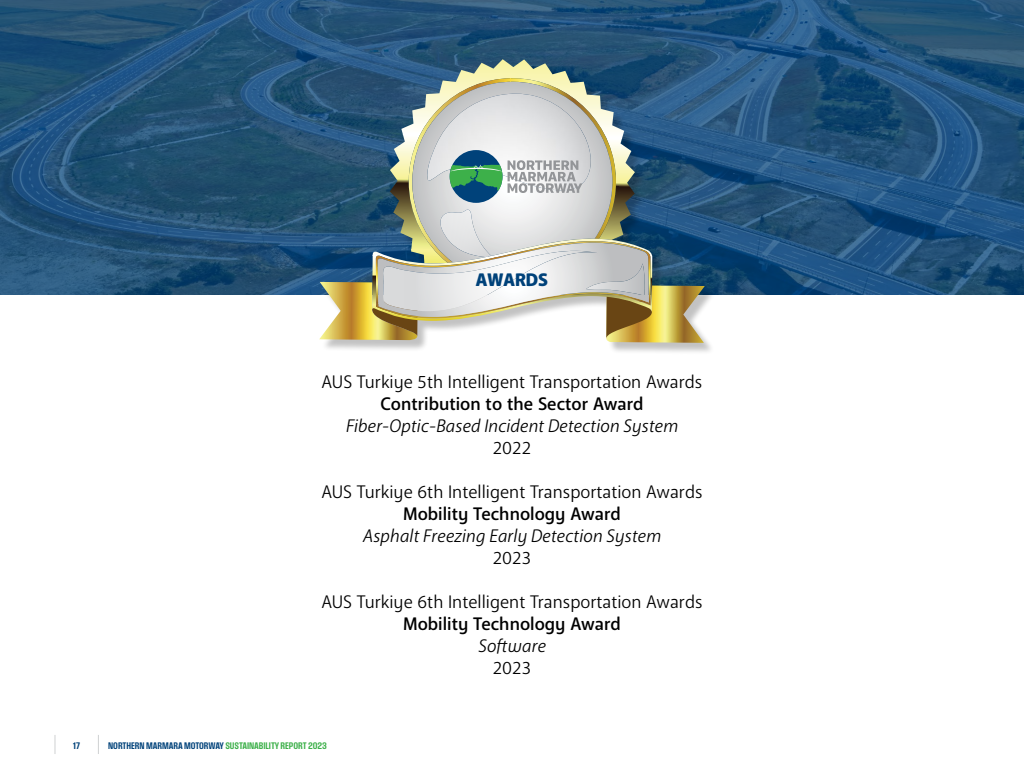
<style>
.page{position:relative;width:1024px;height:768px;background:#fff}
.page>*{position:absolute;margin:0;border:0;box-sizing:border-box;transform-origin:0 0}
.t1{font:18px "Anago";color:#000}
.t2{font:italic 18px "Anago";color:#000}
.t3{font:500 18px "Anago";color:#000}
.t4{font:900 18px "Anago";color:#00427a}
.t5{font:10px "Field Gothic No.44 Demi Cond";letter-spacing:-.005em;color:#3db04a}
.t6{font:10px "Field Gothic No.44 Demi Cond";color:#00427a}
.s1{color:#00427a}
</style>
<div class="page">
<svg style="left:98px;top:735px;width:1px;height:19px"></svg>
<svg style="left:54px;top:735px;width:1px;height:19px"></svg>
<img style="left:0;top:0;width:1024px;height:295px">
<div style="left:322px;top:61px;width:394px;height:294px;background:#000;opacity:.24"></div>
<svg style="left:390px;top:59px;width:245px;height:180px;background:#59757c"></svg>
<svg style="left:409px;top:78px;width:207px;height:161px;background:#98a386"></svg>
<svg style="left:412px;top:82px;width:201px;height:157px;background:#caccc3"></svg>
<img style="left:425px;top:94px;width:167px;height:96px">
<img style="left:439px;top:210px;width:52px;height:29px">
<svg style="left:319px;top:239px;width:386px;height:104px"></svg>
<img style="left:382px;top:251px;width:216px;height:60px">
<img style="left:586px;top:263px;width:59px;height:33px">
<div style="left:450px;top:150px;width:53px;height:53px;background:#00427a;border-radius:50%"></div>
<svg style="left:450px;top:160px;width:132px;height:33px"></svg>
<p class="t4" style="left:476px;top:268px;width:74px">AWARDS</p>
<p class="t1" style="left:322px;top:370px;width:382px">AUS Turkiye 5th Intelligent Transportation Awards</p>
<p class="t3" style="left:380px;top:392px;width:265px">Contribution to the Sector Award</p>
<p class="t2" style="left:346px;top:414px;width:334px">Fiber-Optic-Based Incident Detection System</p>
<p class="t1" style="left:493px;top:436px;width:40px">2022</p>
<p class="t1" style="left:322px;top:480px;width:383px">AUS Turkiye 6th Intelligent Transportation Awards</p>
<p class="t3" style="left:403px;top:502px;width:219px">Mobility Technology Award</p>
<p class="t2" style="left:363px;top:524px;width:300px">Asphalt Freezing Early Detection System</p>
<p class="t1" style="left:493px;top:546px;width:40px">2023</p>
<p class="t1" style="left:322px;top:590px;width:383px">AUS Turkiye 6th Intelligent Transportation Awards</p>
<p class="t3" style="left:403px;top:612px;width:219px">Mobility Technology Award</p>
<p class="t2" style="left:478px;top:634px;width:69px">Software</p>
<p class="t1" style="left:493px;top:656px;width:40px">2023</p>
<p class="t6" style="left:73px;top:740px;width:8px">17</p>
<p class="t5" style="left:108px;top:740px;width:220px"><span class="s1">NORTHERN MARMARA MOTORWAY</span> SUSTAINABILITY REPORT 2023</p>
</div>
